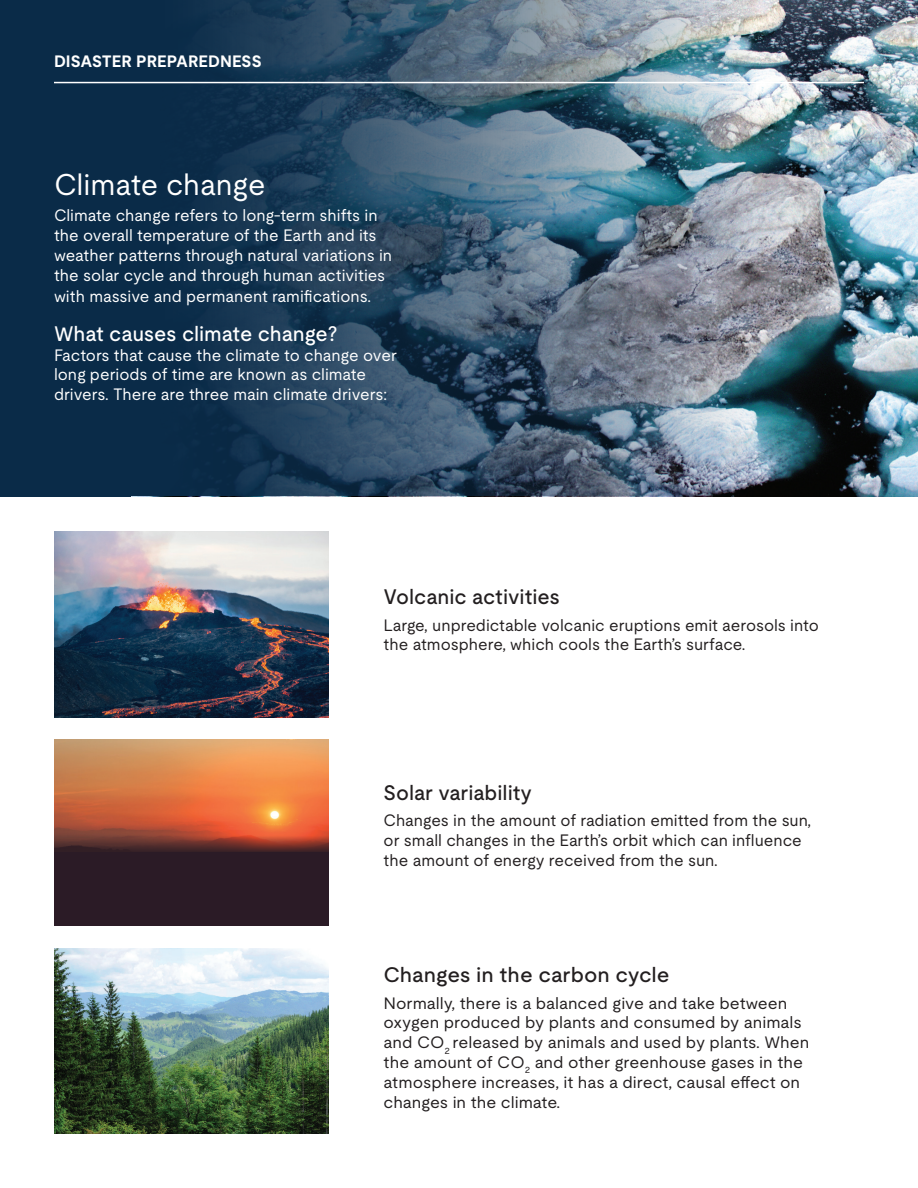
<style>
.page{position:relative;width:918px;height:1188px;background:#fff}
.page>*{position:absolute;margin:0;border:0;box-sizing:border-box;transform-origin:0 0}
.t1{font:30px "UL Moderat";letter-spacing:-.005em;color:#fff}
.t2{font:500 21px "UL Moderat";color:#231f20}
.t3{font:500 21px "UL Moderat";letter-spacing:-.005em;color:#fff}
.t4{font:500 21px "UL Moderat";color:#231f20;scale:1.04 1}
.t5{font:16.5px/19.8px "UL Moderat";color:#fff}
.t6{font:16.5px/19.8px "UL Moderat";color:#231f20;scale:1.04 1}
.t7{font:16.5px/19.8px "UL Moderat";color:#231f20}
.t8{font:700 16.5px "UL Moderat";color:#fff}
</style>
<div class="page">
<img style="left:756px;top:0;width:162px;height:496px">
<img style="left:131px;top:0;width:625px;height:496px">
<div style="left:0;top:0;width:131px;height:496px;background:#0a2b48"></div>
<hr style="left:54px;top:82px;width:810px;height:1px;background:#fff">
<img style="left:55px;top:531px;width:273px;height:186px">
<img style="left:55px;top:740px;width:273px;height:95px">
<img style="left:55px;top:948px;width:273px;height:186px">
<svg style="left:54px;top:835px;width:274px;height:17px;background:#70342d"></svg>
<div style="left:54px;top:852px;width:274px;height:74px;background:#2b1b26"></div>
<p class="t8" style="left:54px;top:48px;width:209px">DISASTER PREPAREDNESS</p>
<h1 class="t1" style="left:54px;top:160px;width:213px">Climate change</h1>
<p class="t5" style="left:54px;top:205px;width:340px">Climate change refers to long-term shifts in the overall temperature of the Earth and its weather patterns through natural variations in the solar cycle and through human activities</p>
<p class="t5" style="left:54px;top:286px;width:319px">with massive and permanent ramifications.</p>
<p class="t3" style="left:54px;top:317px;width:285px">What causes climate change?</p>
<p class="t5" style="left:54px;top:345px;width:344px">Factors that cause the climate to change over long periods of time are known as climate drivers. There are three main climate drivers:</p>
<p class="t2" style="left:384px;top:580px;width:178px">Volcanic activities</p>
<p class="t7" style="left:384px;top:614px;width:437px">Large, unpredictable volcanic eruptions emit aerosols into the atmosphere, which cools the Earth’s surface.</p>
<p class="t2" style="left:384px;top:776px;width:150px">Solar variability</p>
<p class="t7" style="left:384px;top:810px;width:429px">Changes in the amount of radiation emitted from the sun, or small changes in the Earth’s orbit which can influence the amount of energy received from the sun.</p>
<p class="t4" style="left:384px;top:958px;width:276px">Changes in the carbon cycle</p>
<p class="t6" style="left:384px;top:992px;width:411px">Normally, there is a balanced give and take between oxygen produced by plants and consumed by animals and CO<sub>2</sub> released by animals and used by plants. When the amount of CO<sub>2</sub> and other greenhouse gases in the atmosphere increases, it has a direct, causal effect on changes in the climate.</p>
</div>
